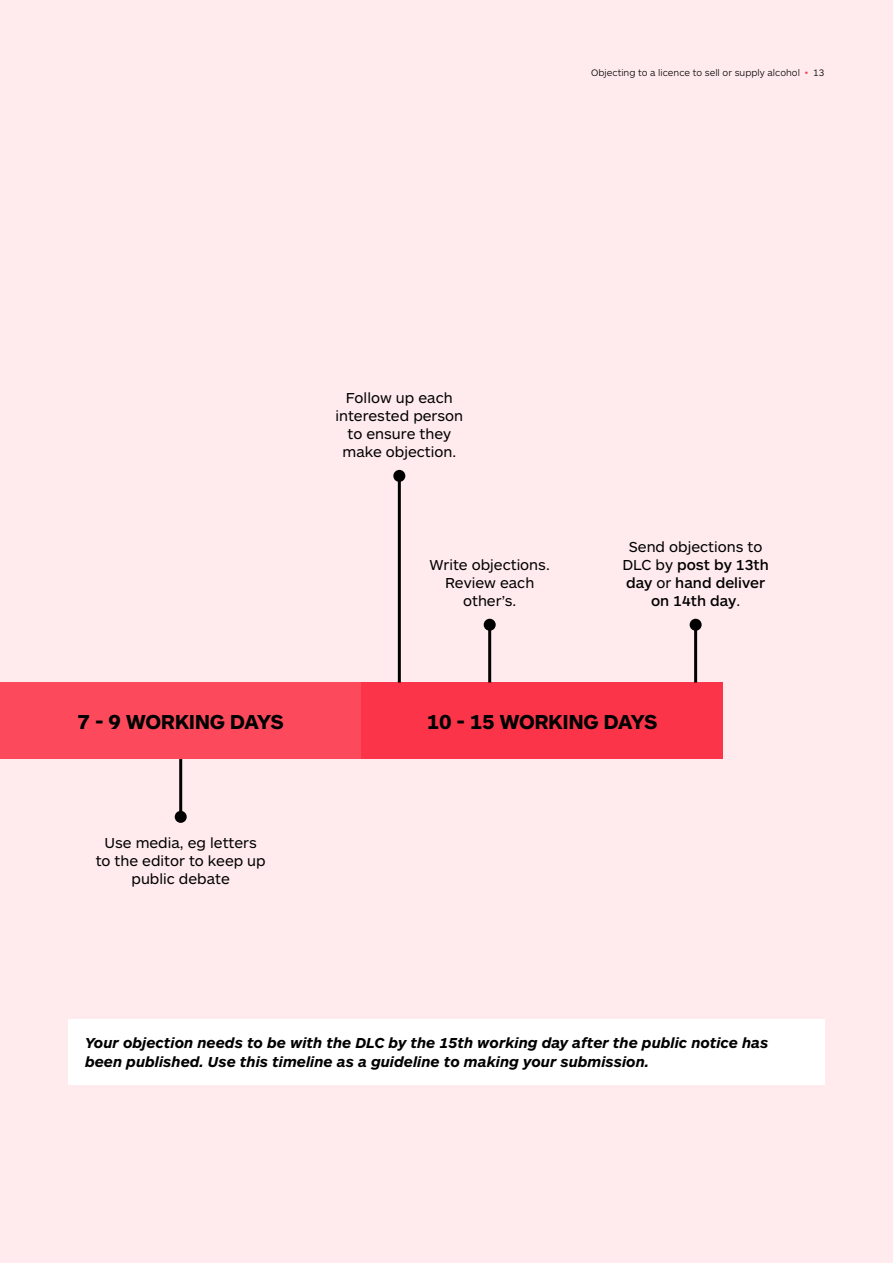
<style>
.page{position:relative;width:893px;height:1263px;background:#ffebed}
.page>*{position:absolute;margin:0;border:0;box-sizing:border-box;transform-origin:0 0}
.t1{font:700 21px "ARS Maquette Pro";letter-spacing:-.02em;color:#000}
.t2{font:italic 700 15px/19.5px "ARS Maquette Pro";color:#000}
.t3{font:15px/18px "ARS Maquette Pro";color:#000;text-align:center}
.t4{font:500 15px/18px "ARS Maquette Pro";color:#000;text-align:center}
.t5{font:300 9.75px "ARS Maquette Pro";color:#000}
.s1{color:#fb3449}
.s2{font-weight:400}
</style>
<div class="page">
<div style="left:0;top:682px;width:361px;height:77px;background:#fc495b"></div>
<div style="left:361px;top:682px;width:362px;height:77px;background:#fb3449"></div>
<hr style="left:398px;top:476px;width:3px;height:206px;background:#000">
<div style="left:393px;top:470px;width:12px;height:12px;background:#000;border-radius:50%"></div>
<hr style="left:488px;top:625px;width:3px;height:57px;background:#000">
<div style="left:484px;top:619px;width:12px;height:12px;background:#000;border-radius:50%"></div>
<hr style="left:694px;top:625px;width:3px;height:57px;background:#000">
<div style="left:690px;top:619px;width:12px;height:12px;background:#000;border-radius:50%"></div>
<hr style="left:179px;top:759px;width:3px;height:58px;background:#000">
<div style="left:175px;top:811px;width:12px;height:12px;background:#000;border-radius:50%"></div>
<div style="left:68px;top:1019px;width:757px;height:65px;background:#fff"></div>
<p class="t5" style="left:591px;top:66px;width:235px">Objecting to a licence to sell or supply alcohol <span class="s1">•</span> 13</p>
<p class="t3" style="left:335px;top:388px;width:129px">Follow up each interested person to ensure they make objection.</p>
<p class="t3" style="left:430px;top:555px;width:122px">Write objections.<br>Review each other’s.</p>
<p class="t4" style="left:622px;top:537px;width:148px"><span class="s2">Send objections to<br>DLC by</span> post by 13th day <span class="s2">or</span> hand deliver on 14th day<span class="s2">.</span></p>
<h1 class="t1" style="left:78px;top:708px;width:208px">7 - 9 WORKING DAYS</h1>
<h1 class="t1" style="left:427px;top:708px;width:232px">10 - 15 WORKING DAYS</h1>
<p class="t3" style="left:96px;top:833px;width:172px">Use media, eg letters to the editor to keep up public debate</p>
<p class="t2" style="left:85px;top:1032px;width:685px">Your objection needs to be with the DLC by the 15th working day after the public notice has been published. Use this timeline as a guideline to making your submission.</p>
</div>
